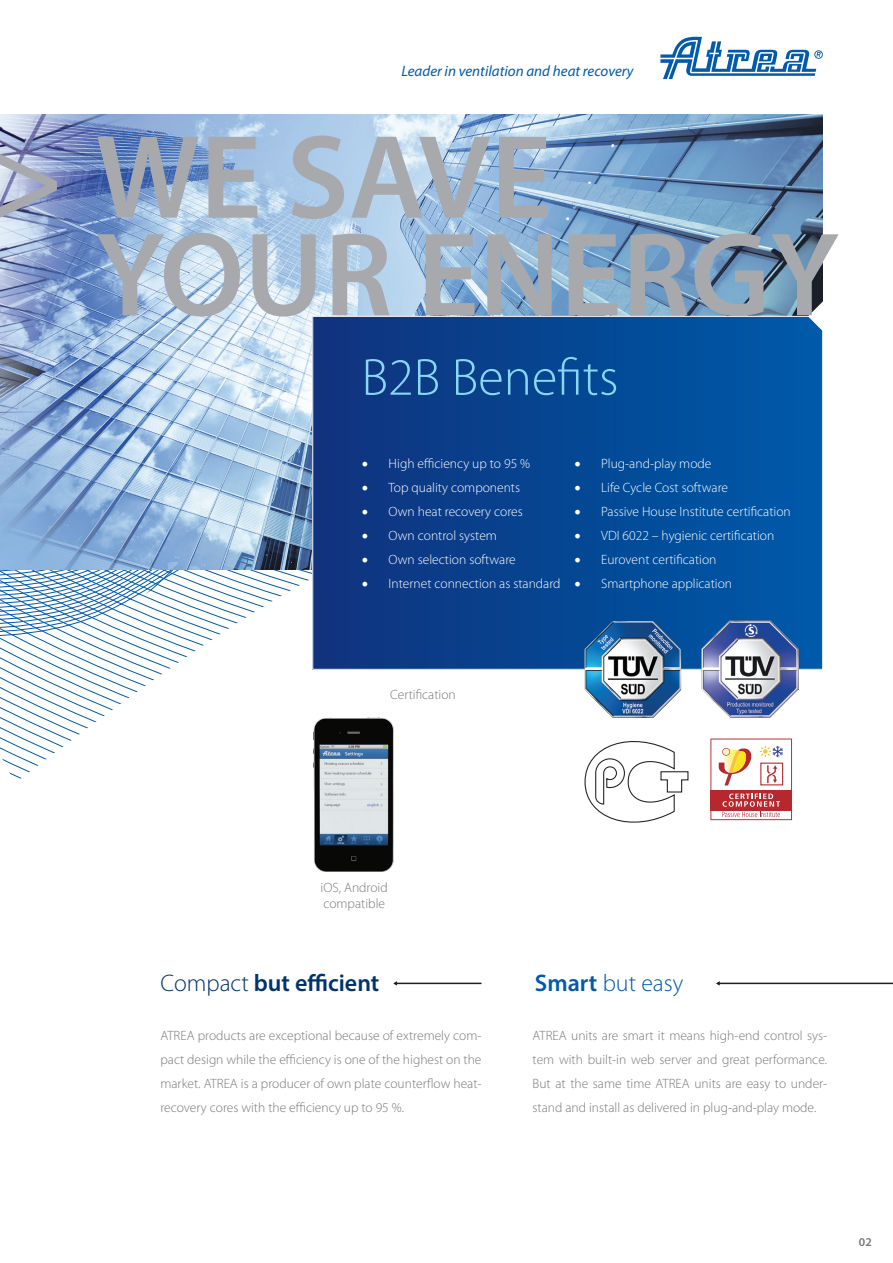
<style>
.page{position:relative;width:893px;height:1263px;background:#fff}
.page>*{position:absolute;margin:0;border:0;box-sizing:border-box;transform-origin:0 0}
.t1{font:300 52.5px "Myriad Pro";color:#89d6f7}
.t2{font:600 24px "Myriad Pro";color:#00326d}
.t3{font:300 24px "Myriad Pro";color:#015aaa}
.t4{font:italic 15px "Myriad Pro";color:#015aaa}
.t5{font:300 13.5px/24px "Myriad Pro";color:#76787b;text-align:justify}
.t6{font:300 13.5px "Myriad Pro";color:#fff}
.t7{font:600 12px "Myriad Pro";color:#76787b}
.s1{font-family:"Minion Pro";font-weight:400;font-size:18px}
.s2{font-weight:300}
.s3{font-weight:600}
</style>
<div class="page">
<svg style="left:0;top:685px;width:146px;height:8px"></svg>
<svg style="left:0;top:677px;width:155px;height:8px"></svg>
<svg style="left:2px;top:669px;width:377px;height:8px"></svg>
<svg style="left:0;top:662px;width:313px;height:7px"></svg>
<svg style="left:0;top:570px;width:313px;height:92px"></svg>
<img style="left:0;top:115px;width:823px;height:455px">
<div style="left:313px;top:316px;width:510px;height:353px;background:linear-gradient(to right,#0f327d,#005aaa)"></div>
<svg style="left:660px;top:37px;width:163px;height:42px"></svg>
<hr style="left:395px;top:983px;width:86px;height:1px;background:#231f20">
<hr style="left:717px;top:983px;width:176px;height:1px;background:#231f20">
<img style="left:702px;top:621px;width:97px;height:97px">
<svg style="left:710px;top:738px;width:82px;height:82px"></svg>
<svg style="left:808px;top:316px;width:15px;height:15px"></svg>
<svg style="left:584px;top:741px;width:104px;height:82px"></svg>
<img style="left:584px;top:621px;width:97px;height:97px">
<img style="left:314px;top:717px;width:79px;height:155px">
<svg style="left:97px;top:233px;width:742px;height:83px;background:#9fb2c4"></svg>
<svg style="left:97px;top:135px;width:451px;height:84px;background:#a2b4cb"></svg>
<svg style="left:0;top:136px;width:57px;height:82px;background:#9ea7c5"></svg>
<p class="t4" style="left:402px;top:61px;width:233px">Leader in ventilation and heat recovery</p>
<h1 class="t1" style="left:362px;top:348px;width:258px">B2B Benefits</h1>
<p class="t6" style="left:362px;top:456px;width:170px"><span class="s1">•</span> High efficiency up to 95 %</p>
<p class="t6" style="left:362px;top:480px;width:160px"><span class="s1">•</span> Top quality components</p>
<p class="t6" style="left:362px;top:504px;width:163px"><span class="s1">•</span> Own heat recovery cores</p>
<p class="t6" style="left:362px;top:528px;width:137px"><span class="s1">•</span> Own control system</p>
<p class="t6" style="left:362px;top:552px;width:156px"><span class="s1">•</span> Own selection software</p>
<p class="t6" style="left:362px;top:576px;width:201px"><span class="s1">•</span> Internet connection as standard</p>
<p class="t6" style="left:574px;top:456px;width:139px"><span class="s1">•</span> Plug-and-play mode</p>
<p class="t6" style="left:574px;top:480px;width:155px"><span class="s1">•</span> Life Cycle Cost software</p>
<p class="t6" style="left:574px;top:504px;width:218px"><span class="s1">•</span> Passive House Institute certification</p>
<p class="t6" style="left:574px;top:528px;width:202px"><span class="s1">•</span> VDI 6022 – hygienic certification</p>
<p class="t6" style="left:574px;top:552px;width:144px"><span class="s1">•</span> Eurovent certification</p>
<p class="t6" style="left:574px;top:576px;width:159px"><span class="s1">•</span> Smartphone application</p>
<p class="t5" style="left:390px;top:683px;width:67px">Certification</p>
<p class="t5" style="left:321px;top:880px;width:69px;line-height:16.2px">iOS, Android compatible</p>
<h2 class="t2" style="left:160px;top:968px;width:220px"><span class="s2">Compact</span> but efficient</h2>
<p class="t5" style="left:160px;top:1024px;width:323px">ATREA products are exceptional because of extremely com&shy;pact design while the efficiency is one of the highest on the market. ATREA is a producer of own plate counterflow heat&shy;recovery cores with the efficiency up to 95 %.</p>
<h2 class="t3" style="left:535px;top:970px;width:150px"><span class="s3">Smart</span> but easy</h2>
<p class="t5" style="left:533px;top:1024px;width:296px">ATREA units are smart it means high-end control sys&shy;tem with built-in web server and great performance.<br>But at the same time ATREA units are easy to under&shy;stand and install as delivered in plug-and-play mode.</p>
<p class="t7" style="left:859px;top:1235px;width:14px">02</p>
</div>
